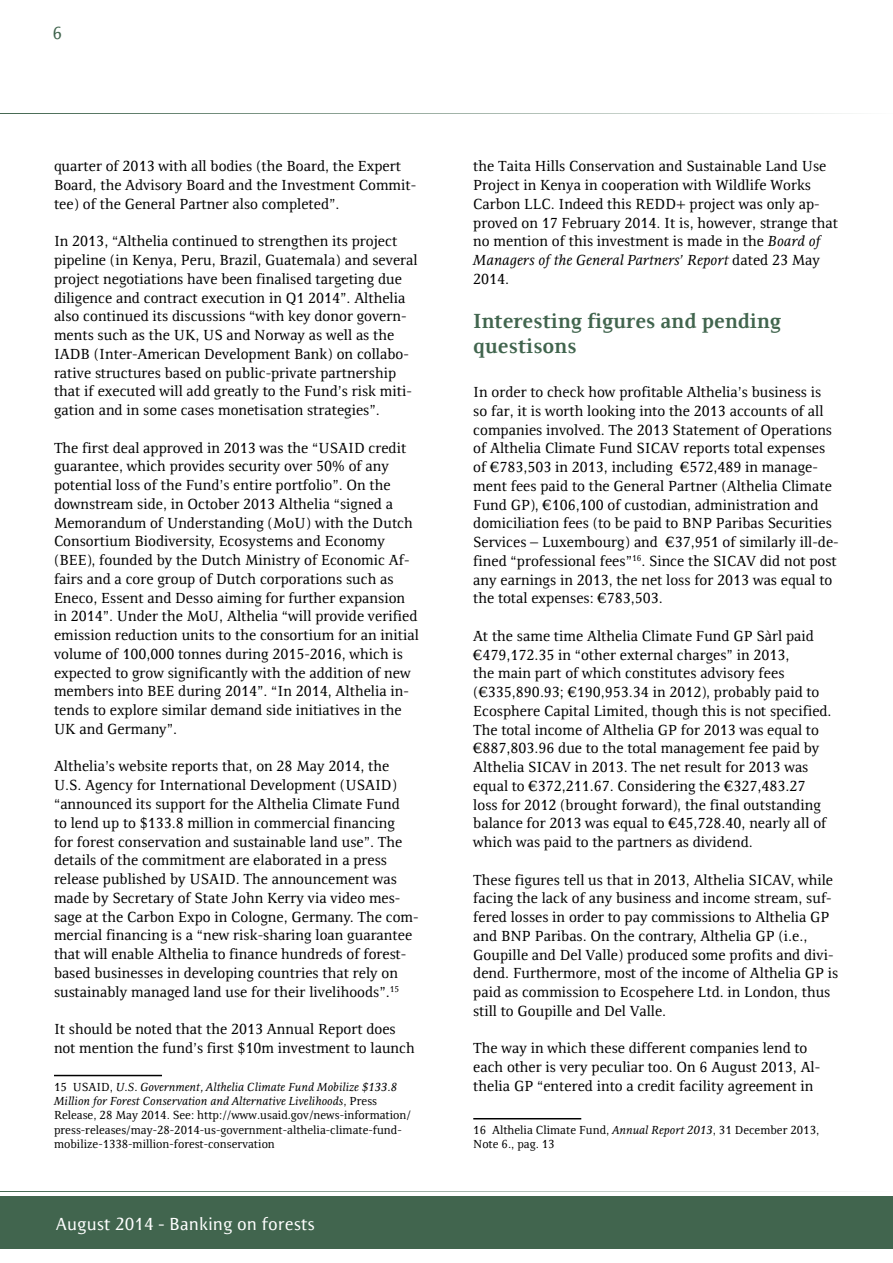
<style>
.page{position:relative;width:893px;height:1263px;background:#fff}
.page>*{position:absolute;margin:0;border:0;box-sizing:border-box;transform-origin:0 0}
.t1{font:700 21px/25.2px "Resavska BG";color:#41654e}
.t2{font:18px "Resavska BG Sans";color:#fff}
.t3{font:18px "Resavska BG Sans";color:#41654e}
.t4{font:15px/18.8px "Resavska BG";color:#000}
.t5{font:12px/14.4px "Resavska BG";color:#000}
.s1{font-style:italic}
</style>
<div class="page">
<div style="left:0;top:1196px;width:893px;height:53px;background:#41654e"></div>
<hr style="left:0;top:113px;width:893px;height:1px;background:#41654e">
<hr style="left:0;top:1191px;width:893px;height:1px;background:#41654e">
<hr style="left:473px;top:1118px;width:108px;height:1px;background:#000">
<hr style="left:54px;top:1075px;width:108px;height:1px;background:#000">
<p class="t3" style="left:52px;top:23px;width:11px">6</p>
<p class="t4" style="left:54px;top:157px;width:364px">quarter of 2013 with all bodies (the Board, the Expert<br>Board, the Advisory Board and the Investment Commit&shy;tee) of the General Partner also completed”.</p>
<p class="t4" style="left:54px;top:232px;width:365px">In 2013, “Althelia continued to strengthen its project pipeline (in Kenya, Peru, Brazil, Guatemala) and several project negotiations have been finalised targeting due diligence and contract execution in Q1 2014”. Althelia also continued its discussions “with key donor govern&shy;ments such as the UK, US and Norway as well as the IADB (Inter-American Development Bank) on collabo&shy;rative structures based on public-private partnership that if executed will add greatly to the Fund’s risk miti&shy;gation and in some cases monetisation strategies”.</p>
<p class="t4" style="left:54px;top:438px;width:367px">The first deal approved in 2013 was the “USAID credit guarantee, which provides security over 50% of any potential loss of the Fund’s entire portfolio”. On the downstream side, in October 2013 Althelia “signed a Memorandum of Understanding (MoU) with the Dutch Consortium Biodiversity, Ecosystems and Economy (BEE), founded by the Dutch Ministry of Economic Af&shy;fairs and a core group of Dutch corporations such as Eneco, Essent and Desso aiming for further expansion in 2014”. Under the MoU, Althelia “will provide verified emission reduction units to the consortium for an initial volume of 100,000 tonnes during 2015-2016, which is expected to grow significantly with the addition of new members into BEE during 2014”. “In 2014, Althelia in&shy;tends to explore similar demand side initiatives in the UK and Germany”.</p>
<p class="t4" style="left:54px;top:757px;width:366px">Althelia’s website reports that, on 28 May 2014, the U.S. Agency for International Development (USAID) “announced its support for the Althelia Climate Fund<br>to lend up to $133.8 million in commercial financing<br>for forest conservation and sustainable land use”. The details of the commitment are elaborated in a press release published by USAID. The announcement was made by Secretary of State John Kerry via video mes&shy;sage at the Carbon Expo in Cologne, Germany. The com&shy;mercial financing is a “new risk-sharing loan guarantee that will enable Althelia to finance hundreds of forest&shy;based businesses in developing countries that rely on sustainably managed land use for their livelihoods”.<sup>15</sup></p>
<p class="t4" style="left:54px;top:1019px;width:362px">It should be noted that the 2013 Annual Report does not mention the fund’s first $10m investment to launch</p>
<p class="t5" style="left:54px;top:1079px;width:358px">15 USAID, <span class="s1">U.S. Government, Althelia Climate Fund Mobilize $133.8<br>Million for Forest Conservation and Alternative Livelihoods</span>, Press Release, 28 May 2014. See: http://www.usaid.gov/news-information/ press-releases/may-28-2014-us-government-althelia-climate-fund&shy;mobilize-1338-million-forest-conservation</p>
<p class="t2" style="left:56px;top:1213px;width:261px">August 2014 - Banking on forests</p>
<p class="t4" style="left:473px;top:157px;width:366px">the Taita Hills Conservation and Sustainable Land Use Project in Kenya in cooperation with Wildlife Works Carbon LLC. Indeed this REDD+ project was only ap&shy;proved on 17 February 2014. It is, however, strange that no mention of this investment is made in the <span class="s1">Board of Managers of the General Partners’ Report</span> dated 23 May 2014.</p>
<h1 class="t1" style="left:473px;top:308px;width:309px">Interesting figures and pending questisons</h1>
<p class="t4" style="left:473px;top:383px;width:367px">In order to check how profitable Althelia’s business is so far, it is worth looking into the 2013 accounts of all companies involved. The 2013 Statement of Operations of Althelia Climate Fund SICAV reports total expenses of €783,503 in 2013, including €572,489 in manage&shy;ment fees paid to the General Partner (Althelia Climate Fund GP), €106,100 of custodian, administration and domiciliation fees (to be paid to BNP Paribas Securities Services – Luxembourg) and €37,951 of similarly ill-de&shy;fined “professional fees”<sup>16</sup>. Since the SICAV did not post any earnings in 2013, the net loss for 2013 was equal to the total expenses: €783,503.</p>
<p class="t4" style="left:473px;top:626px;width:360px">At the same time Althelia Climate Fund GP Sàrl paid €479,172.35 in “other external charges” in 2013,<br>the main part of which constitutes advisory fees (€335,890.93; €190,953.34 in 2012), probably paid to Ecosphere Capital Limited, though this is not specified.<br>The total income of Althelia GP for 2013 was equal to €887,803.96 due to the total management fee paid by Althelia SICAV in 2013. The net result for 2013 was equal to €372,211.67. Considering the €327,483.27 loss for 2012 (brought forward), the final outstanding balance for 2013 was equal to €45,728.40, nearly all of which was paid to the partners as dividend.</p>
<p class="t4" style="left:473px;top:870px;width:367px">These figures tell us that in 2013, Althelia SICAV, while facing the lack of any business and income stream, suf&shy;fered losses in order to pay commissions to Althelia GP and BNP Paribas. On the contrary, Althelia GP (i.e., Goupille and Del Valle) produced some profits and divi&shy;dend. Furthermore, most of the income of Althelia GP is paid as commission to Ecospehere Ltd. in London, thus still to Goupille and Del Valle.</p>
<p class="t4" style="left:473px;top:1039px;width:348px">The way in which these different companies lend to each other is very peculiar too. On 6 August 2013, Al&shy;thelia GP “entered into a credit facility agreement in</p>
<p class="t5" style="left:473px;top:1122px;width:348px">16 Althelia Climate Fund, <span class="s1">Annual Report 2013</span>, 31 December 2013,<br>Note 6., pag. 13</p>
</div>
